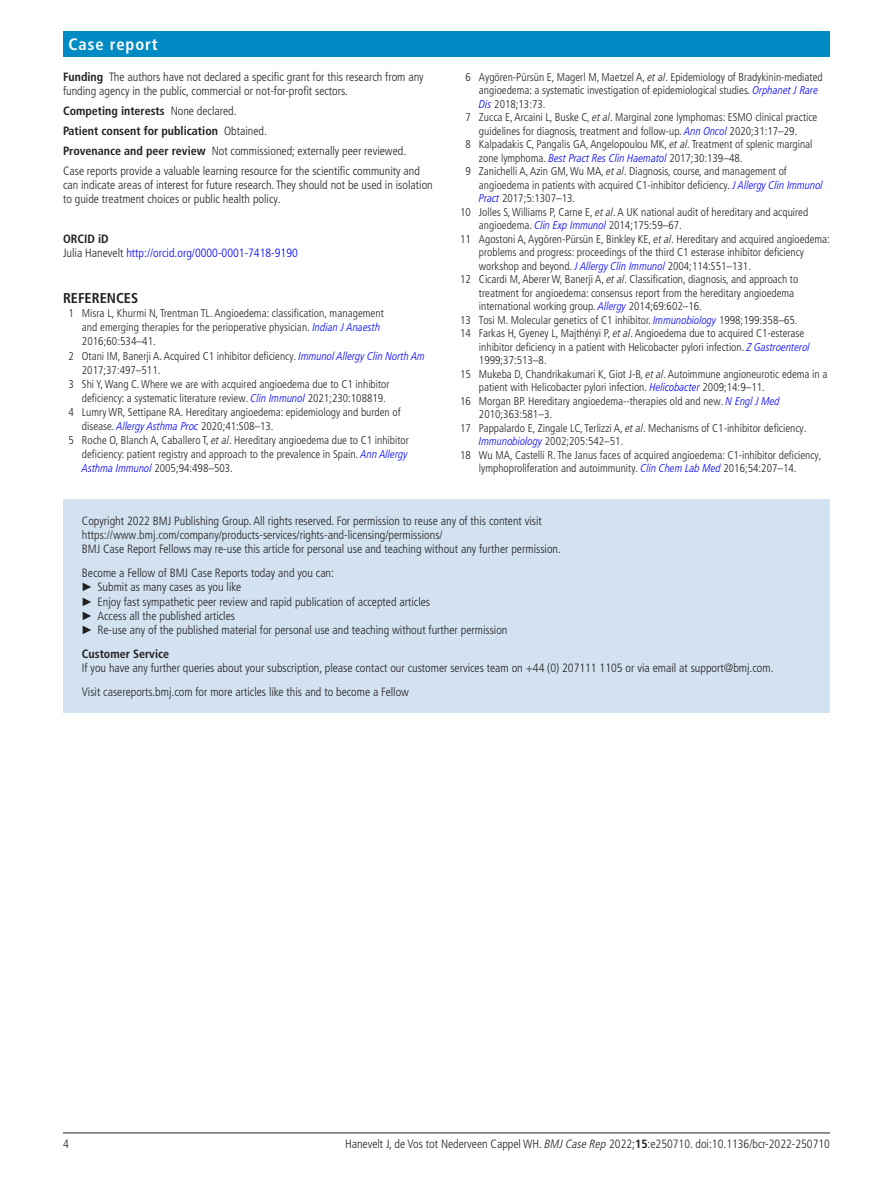
<style>
.page{position:relative;width:893px;height:1191px;background:#fff}
.page>*{position:absolute;margin:0;border:0;box-sizing:border-box;transform-origin:0 0}
.t1{font:700 condensed 16.5px "Frutiger LT Pro";letter-spacing:.055em;color:#fff}
.t2{font:700 condensed 14.25px "Frutiger LT Std";color:#231f20}
.t3{font:300 condensed 12px/14.4px "Frutiger LT Pro";color:#231f20}
.t4{font:300 condensed 12px/14.1px "Frutiger LT Pro";color:#00f}
.t5{font:700 condensed 12px "Frutiger LT Pro";color:#231f20}
.t6{font:300 condensed 11.25px "Frutiger LT Pro";color:#231f20}
.s1{font-weight:700}
.s2{font-weight:700;color:#231f20}
.s3{color:#231f20}
.s4{font-style:italic;color:#00f}
.s5{font-style:italic}
.s6{font-family:"Arial";font-weight:400;font-stretch:normal}
</style>
<div class="page">
<hr style="left:63px;top:1132px;width:767px;height:1px;background:#231f20">
<div style="left:63px;top:31px;width:767px;height:25px;background:#008bc5"></div>
<div style="left:63px;top:499px;width:767px;height:213px;background:#d2e2f0"></div>
<h1 class="t1" style="left:69px;top:34px;width:91px">Case report</h1>
<p class="t3" style="left:63px;top:70px;width:362px"><span class="s1">Funding</span> The authors have not declared a specific grant for this research from any funding agency in the public, commercial or not-for-profit sectors.</p>
<p class="t3" style="left:63px;top:101px;width:358px;line-height:20.1px"><span class="s1">Competing interests</span> None declared.<br><span class="s1">Patient consent for publication</span> Obtained.<br><span class="s1">Provenance and peer review</span> Not commissioned; externally peer reviewed.<br>Case reports provide a valuable learning resource for the scientific community and</p>
<p class="t3" style="left:63px;top:178px;width:371px">can indicate areas of interest for future research. They should not be used in isolation to guide treatment choices or public health policy.</p>
<p class="t4" style="left:63px;top:232px;width:236px"><span class="s2">ORCID iD<br></span><span class="s3">Julia Hanevelt</span> http://orcid.org/0000-0001-7418-9190</p>
<p class="t2" style="left:63px;top:290px;width:77px">REFERENCES</p>
<p class="t6" style="left:68px;top:307px;width:317px">1 Misra L, Khurmi N, Trentman TL. Angioedema: classification, management</p>
<p class="t6" style="left:82px;top:321px;width:300px">and emerging therapies for the perioperative physician. <span class="s4">Indian J Anaesth</span></p>
<p class="t6" style="left:82px;top:335px;width:75px">2016;60:534–41.</p>
<p class="t6" style="left:68px;top:349px;width:358px">2 Otani IM, Banerji A. Acquired C1 inhibitor deficiency. <span class="s4">Immunol Allergy Clin North Am</span></p>
<p class="t6" style="left:82px;top:363px;width:80px">2017;37:497–511.</p>
<p class="t6" style="left:68px;top:377px;width:323px">3 Shi Y, Wang C. Where we are with acquired angioedema due to C1 inhibitor</p>
<p class="t6" style="left:82px;top:391px;width:306px">deficiency: a systematic literature review. <span class="s4">Clin Immunol</span> 2021;230:108819.</p>
<p class="t6" style="left:68px;top:405px;width:334px">4 Lumry WR, Settipane RA. Hereditary angioedema: epidemiology and burden of</p>
<p class="t6" style="left:82px;top:419px;width:193px">disease. <span class="s4">Allergy Asthma Proc</span> 2020;41:S08–13.</p>
<p class="t6" style="left:68px;top:433px;width:342px">5 Roche O, Blanch A, Caballero T, <span class="s5">et al</span>. Hereditary angioedema due to C1 inhibitor</p>
<p class="t6" style="left:82px;top:447px;width:327px">deficiency: patient registry and approach to the prevalence in Spain. <span class="s4">Ann Allergy</span></p>
<p class="t6" style="left:82px;top:461px;width:153px"><span class="s4">Asthma Immunol</span> 2005;94:498–503.</p>
<p class="t6" style="left:465px;top:70px;width:359px">6 Aygören-Pürsün E, Magerl M, Maetzel A, <span class="s5">et al</span>. Epidemiology of Bradykinin-mediated</p>
<p class="t6" style="left:479px;top:84px;width:341px">angioedema: a systematic investigation of epidemiological studies. <span class="s4">Orphanet J Rare</span></p>
<p class="t6" style="left:479px;top:97px;width:68px"><span class="s4">Dis</span> 2018;13:73.</p>
<p class="t6" style="left:465px;top:111px;width:353px">7 Zucca E, Arcaini L, Buske C, <span class="s5">et al</span>. Marginal zone lymphomas: ESMO clinical practice</p>
<p class="t6" style="left:479px;top:124px;width:320px">guidelines for diagnosis, treatment and follow-up. <span class="s4">Ann Oncol</span> 2020;31:17–29.</p>
<p class="t6" style="left:465px;top:138px;width:349px">8 Kalpadakis C, Pangalis GA, Angelopoulou MK, <span class="s5">et al</span>. Treatment of splenic marginal</p>
<p class="t6" style="left:479px;top:151px;width:265px">zone lymphoma. <span class="s4">Best Pract Res Clin Haematol</span> 2017;30:139–48.</p>
<p class="t6" style="left:465px;top:165px;width:323px">9 Zanichelli A, Azin GM, Wu MA, <span class="s5">et al</span>. Diagnosis, course, and management of</p>
<p class="t6" style="left:479px;top:178px;width:345px">angioedema in patients with acquired C1-inhibitor deficiency. <span class="s4">J Allergy Clin Immunol</span></p>
<p class="t6" style="left:479px;top:192px;width:98px"><span class="s4">Pract</span> 2017;5:1307–13.</p>
<p class="t6" style="left:460px;top:205px;width:350px">10 Jolles S, Williams P, Carne E, <span class="s5">et al</span>. A UK national audit of hereditary and acquired</p>
<p class="t6" style="left:479px;top:219px;width:204px">angioedema. <span class="s4">Clin Exp Immunol</span> 2014;175:59–67.</p>
<p class="t6" style="left:460px;top:232px;width:371px">11 Agostoni A, Aygören-Pürsün E, Binkley KE, <span class="s5">et al</span>. Hereditary and acquired angioedema:</p>
<p class="t6" style="left:479px;top:246px;width:327px">problems and progress: proceedings of the third C1 esterase inhibitor deficiency</p>
<p class="t6" style="left:479px;top:259px;width:274px">workshop and beyond. <span class="s4">J Allergy Clin Immunol</span> 2004;114:S51–131.</p>
<p class="t6" style="left:460px;top:273px;width:340px">12 Cicardi M, Aberer W, Banerji A, <span class="s5">et al</span>. Classification, diagnosis, and approach to</p>
<p class="t6" style="left:479px;top:286px;width:317px">treatment for angioedema: consensus report from the hereditary angioedema</p>
<p class="t6" style="left:479px;top:300px;width:224px">international working group. <span class="s4">Allergy</span> 2014;69:602–16.</p>
<p class="t6" style="left:460px;top:313px;width:339px">13 Tosi M. Molecular genetics of C1 inhibitor. <span class="s4">Immunobiology</span> 1998;199:358–65.</p>
<p class="t6" style="left:460px;top:327px;width:346px">14 Farkas H, Gyeney L, Majthényi P, <span class="s5">et al</span>. Angioedema due to acquired C1-esterase</p>
<p class="t6" style="left:479px;top:340px;width:332px">inhibitor deficiency in a patient with Helicobacter pylori infection. <span class="s4">Z Gastroenterol</span></p>
<p class="t6" style="left:479px;top:354px;width:69px">1999;37:513–8.</p>
<p class="t6" style="left:460px;top:367px;width:369px">15 Mukeba D, Chandrikakumari K, Giot J-B, <span class="s5">et al</span>. Autoimmune angioneurotic edema in a</p>
<p class="t6" style="left:479px;top:381px;width:287px">patient with Helicobacter pylori infection. <span class="s4">Helicobacter</span> 2009;14:9–11.</p>
<p class="t6" style="left:460px;top:394px;width:321px">16 Morgan BP. Hereditary angioedema--therapies old and new. <span class="s4">N Engl J Med</span></p>
<p class="t6" style="left:479px;top:408px;width:75px">2010;363:581–3.</p>
<p class="t6" style="left:460px;top:421px;width:348px">17 Pappalardo E, Zingale LC, Terlizzi A, <span class="s5">et al</span>. Mechanisms of C1-inhibitor deficiency.</p>
<p class="t6" style="left:479px;top:435px;width:146px"><span class="s4">Immunobiology</span> 2002;205:542–51.</p>
<p class="t6" style="left:460px;top:448px;width:363px">18 Wu MA, Castelli R. The Janus faces of acquired angioedema: C1-inhibitor deficiency,</p>
<p class="t6" style="left:479px;top:462px;width:319px">lymphoproliferation and autoimmunity. <span class="s4">Clin Chem Lab Med</span> 2016;54:207–14.</p>
<p class="t3" style="left:82px;top:513px;width:481px">Copyright 2022 BMJ Publishing Group. All rights reserved. For permission to reuse any of this content visit https://www.bmj.com/company/products-services/rights-and-licensing/permissions/<br>BMJ Case Report Fellows may re-use this article for personal use and teaching without any further permission.</p>
<p class="t3" style="left:81px;top:565px;width:428px">Become a Fellow of BMJ Case Reports today and you can:<br><span class="s6">►</span> Submit as many cases as you like<br><span class="s6">►</span> Enjoy fast sympathetic peer review and rapid publication of accepted articles<br><span class="s6">►</span> Access all the published articles<br><span class="s6">►</span> Re-use any of the published material for personal use and teaching without further permission</p>
<p class="t5" style="left:82px;top:646px;width:89px">Customer Service</p>
<p class="t3" style="left:82px;top:656px;width:693px;line-height:23.4px">If you have any further queries about your subscription, please contact our customer services team on +44 (0) 207111 1105 or via email at support@bmj.com.<br>Visit casereports.bmj.com for more articles like this and to become a Fellow</p>
<p class="t3" style="left:63px;top:1136px;width:7px">4</p>
<p class="t3" style="left:345px;top:1136px;width:486px">Hanevelt J, de Vos tot Nederveen Cappel WH. <span class="s5">BMJ Case Rep</span> 2022;<span class="s1">15</span>:e250710. doi:10.1136/bcr-2022-250710</p>
</div>
